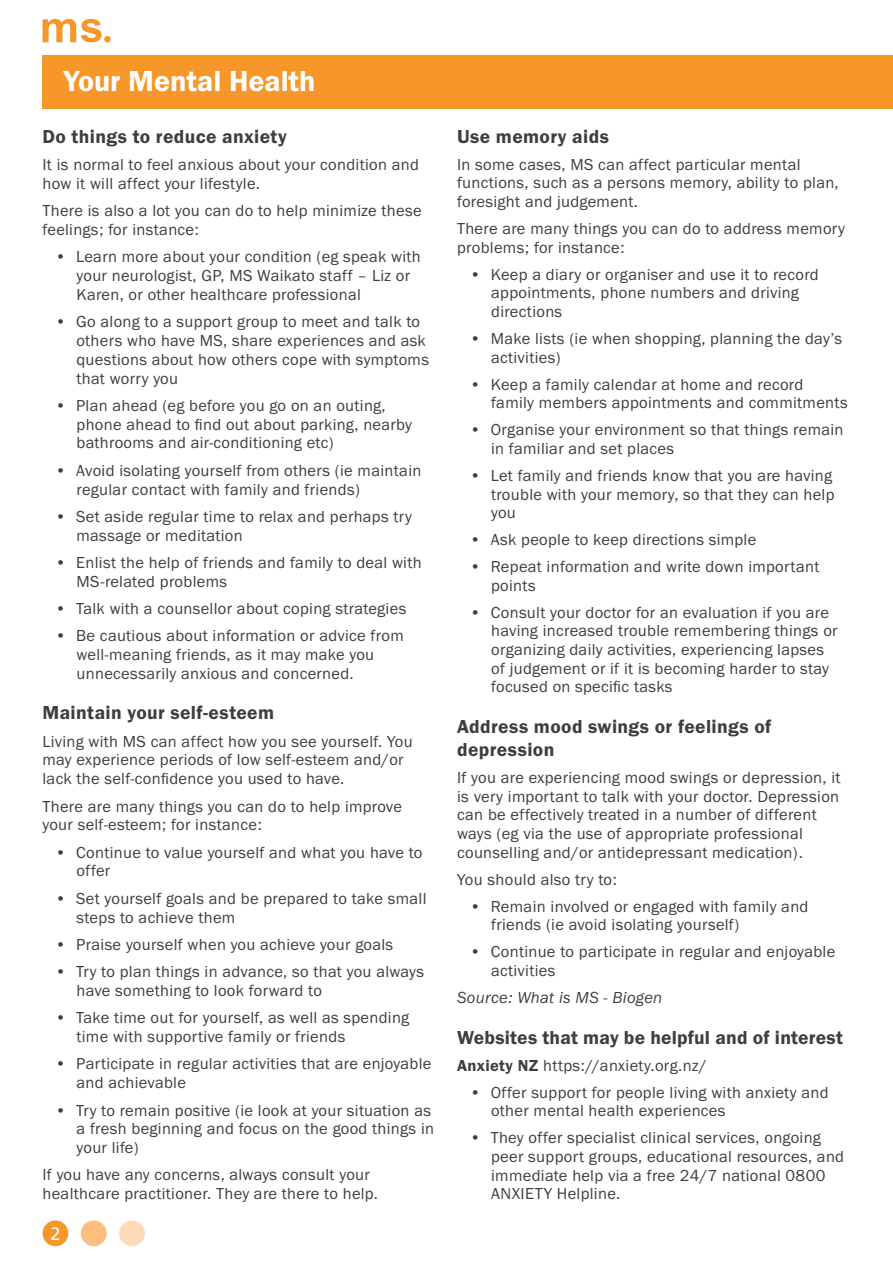
<style>
.page{position:relative;width:893px;height:1263px;background:#fff}
.page>*{position:absolute;margin:0;border:0;box-sizing:border-box;transform-origin:0 0}
.t1{font:30px "Franklin Gothic URW Dem";color:#fff}
.t2{font:19.5px/23.5px "Franklin Gothic URW Dem";letter-spacing:.02em;color:#3e3e3f}
.t3{font:18px "Frutiger LT Std";color:#fff}
.t4{font:16.5px/18.8px "Franklin Gothic URW Boo";letter-spacing:.02em;color:#3e3e3f}
.t5{font:16.5px "Franklin Gothic URW Boo Ita";letter-spacing:.02em;color:#3e3e3f}
.s1{font-family:"Franklin Gothic URW Dem"}
</style>
<div class="page">
<svg style="left:43px;top:19px;width:68px;height:24px"></svg>
<div style="left:119px;top:1220px;width:26px;height:26px;background:#fddbb7;border-radius:50%"></div>
<div style="left:81px;top:1220px;width:26px;height:26px;background:#fcbe7c;border-radius:50%"></div>
<div style="left:43px;top:1220px;width:25px;height:26px;background:#f79729;border-radius:50%"></div>
<div style="left:43px;top:55px;width:850px;height:53px;background:#f79729"></div>
<h1 class="t1" style="left:64px;top:62px;width:253px">Your Mental Health</h1>
<p class="t2" style="left:43px;top:124px;width:246px">Do things to reduce anxiety</p>
<p class="t4" style="left:43px;top:155px;width:378px">It is normal to feel anxious about your condition and how it will affect your lifestyle.</p>
<p class="t4" style="left:43px;top:201px;width:381px">There is also a lot you can do to help minimize these feelings; for instance:</p>
<p class="t4" style="left:77px;top:247px;width:346px;text-indent:-21px">• Learn more about your condition (eg speak with your neurologist, GP, MS Waikato staff – Liz or<br>Karen, or other healthcare professional</p>
<p class="t4" style="left:77px;top:312px;width:354px;text-indent:-21px">• Go along to a support group to meet and talk to others who have MS, share experiences and ask questions about how others cope with symptoms that worry you</p>
<p class="t4" style="left:77px;top:396px;width:337px;text-indent:-21px">• Plan ahead (eg before you go on an outing, phone ahead to find out about parking, nearby bathrooms and air-conditioning etc)</p>
<p class="t4" style="left:77px;top:460px;width:346px;text-indent:-21px">• Avoid isolating yourself from others (ie maintain regular contact with family and friends)</p>
<p class="t4" style="left:77px;top:507px;width:337px;text-indent:-21px">• Set aside regular time to relax and perhaps try massage or meditation</p>
<p class="t4" style="left:77px;top:553px;width:347px;text-indent:-21px">• Enlist the help of friends and family to deal with<br>MS-related problems</p>
<p class="t4" style="left:55px;top:599px;width:353px">• Talk with a counsellor about coping strategies</p>
<p class="t4" style="left:77px;top:626px;width:329px;text-indent:-21px">• Be cautious about information or advice from well-meaning friends, as it may make you unnecessarily anxious and concerned.</p>
<p class="t2" style="left:43px;top:701px;width:233px">Maintain your self-esteem</p>
<p class="t4" style="left:43px;top:731px;width:372px">Living with MS can affect how you see yourself. You may experience periods of low self-esteem and/or lack the self-confidence you used to have.</p>
<p class="t4" style="left:43px;top:796px;width:361px">There are many things you can do to help improve your self-esteem; for instance:</p>
<p class="t4" style="left:77px;top:842px;width:347px;text-indent:-21px">• Continue to value yourself and what you have to offer</p>
<p class="t4" style="left:77px;top:889px;width:351px;text-indent:-21px">• Set yourself goals and be prepared to take small steps to achieve them</p>
<p class="t4" style="left:55px;top:935px;width:339px">• Praise yourself when you achieve your goals</p>
<p class="t4" style="left:77px;top:962px;width:349px;text-indent:-21px">• Try to plan things in advance, so that you always have something to look forward to</p>
<p class="t4" style="left:77px;top:1008px;width:334px;text-indent:-21px">• Take time out for yourself, as well as spending time with supportive family or friends</p>
<p class="t4" style="left:77px;top:1054px;width:356px;text-indent:-21px">• Participate in regular activities that are enjoyable and achievable</p>
<p class="t4" style="left:77px;top:1100px;width:359px;text-indent:-21px">• Try to remain positive (ie look at your situation as a fresh beginning and focus on the good things in your life)</p>
<p class="t4" style="left:43px;top:1165px;width:337px">If you have any concerns, always consult your healthcare practitioner. They are there to help.</p>
<p class="t3" style="left:50px;top:1223px;width:12px">2</p>
<p class="t2" style="left:457px;top:124px;width:153px">Use memory aids</p>
<p class="t4" style="left:457px;top:155px;width:383px">In some cases, MS can affect particular mental functions, such as a persons memory, ability to plan, foresight and judgement.</p>
<p class="t4" style="left:457px;top:219px;width:389px">There are many things you can do to address memory problems; for instance:</p>
<p class="t4" style="left:491px;top:265px;width:329px;text-indent:-21px">• Keep a diary or organiser and use it to record appointments, phone numbers and driving directions</p>
<p class="t4" style="left:491px;top:329px;width:353px;text-indent:-21px">• Make lists (ie when shopping, planning the day’s activities)</p>
<p class="t4" style="left:491px;top:374px;width:358px;text-indent:-21px">• Keep a family calendar at home and record family members appointments and commitments</p>
<p class="t4" style="left:491px;top:420px;width:354px;text-indent:-21px">• Organise your environment so that things remain in familiar and set places</p>
<p class="t4" style="left:491px;top:466px;width:345px;text-indent:-21px">• Let family and friends know that you are having trouble with your memory, so that they can help you</p>
<p class="t4" style="left:470px;top:530px;width:288px">• Ask people to keep directions simple</p>
<p class="t4" style="left:491px;top:557px;width:330px;text-indent:-21px">• Repeat information and write down important points</p>
<p class="t4" style="left:491px;top:603px;width:348px;text-indent:-21px">• Consult your doctor for an evaluation if you are having increased trouble remembering things or organizing daily activities, experiencing lapses of judgement or if it is becoming harder to stay focused on specific tasks</p>
<p class="t2" style="left:457px;top:714px;width:316px">Address mood swings or feelings of depression</p>
<p class="t4" style="left:457px;top:768px;width:385px">If you are experiencing mood swings or depression, it is very important to talk with your doctor. Depression can be effectively treated in a number of different ways (eg via the use of appropriate professional counselling and/or antidepressant medication).</p>
<p class="t4" style="left:457px;top:869px;width:161px">You should also try to:</p>
<p class="t4" style="left:491px;top:897px;width:319px;text-indent:-21px">• Remain involved or engaged with family and friends (ie avoid isolating yourself)</p>
<p class="t4" style="left:491px;top:942px;width:346px;text-indent:-21px">• Continue to participate in regular and enjoyable activities</p>
<p class="t5" style="left:457px;top:987px;width:207px">Source: What is MS - Biogen</p>
<p class="t2" style="left:457px;top:1025px;width:387px">Websites that may be helpful and of interest</p>
<p class="t4" style="left:457px;top:1055px;width:251px"><span class="s1">Anxiety NZ</span> https://anxiety.org.nz/</p>
<p class="t4" style="left:491px;top:1083px;width:339px;text-indent:-21px">• Offer support for people living with anxiety and other mental health experiences</p>
<p class="t4" style="left:491px;top:1128px;width:355px;text-indent:-21px">• They offer specialist clinical services, ongoing peer support groups, educational resources, and immediate help via a free 24/7 national 0800<br>ANXIETY Helpline.</p>
</div>
